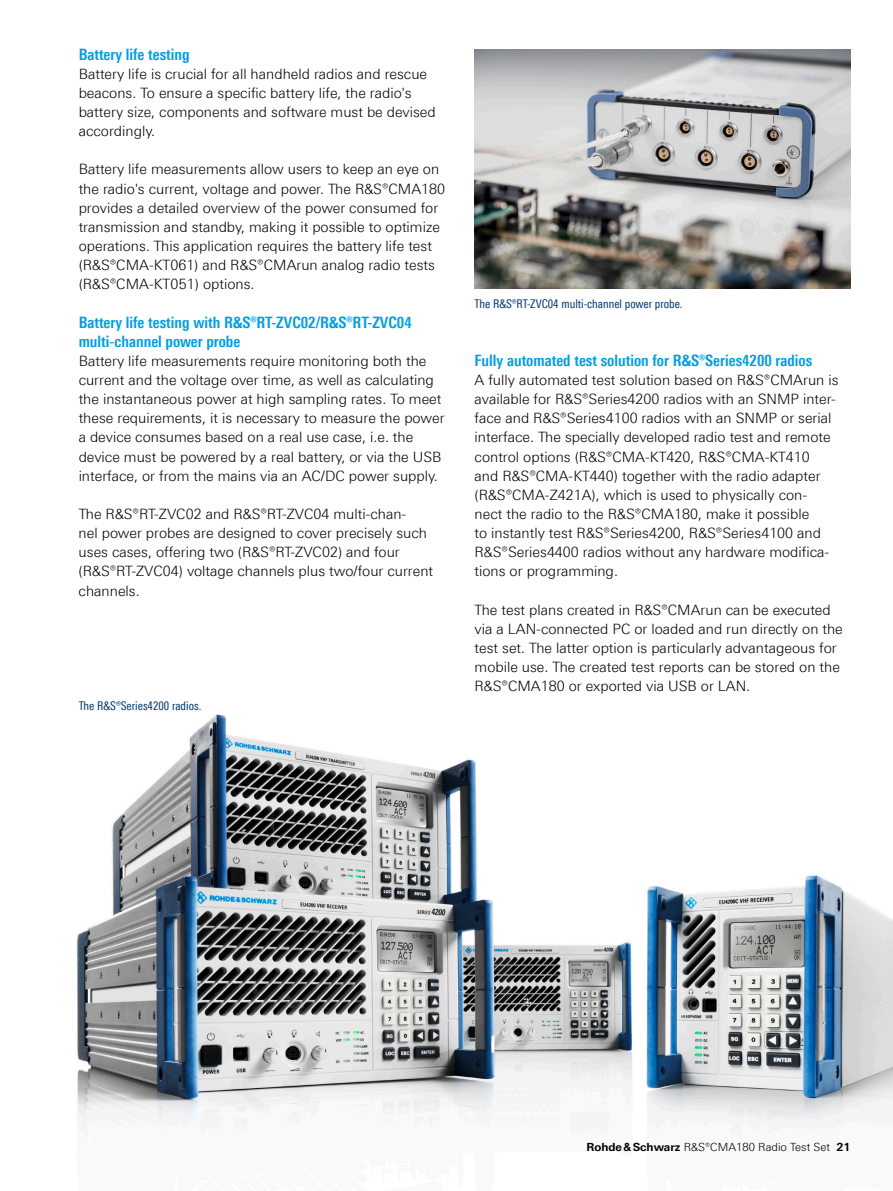
<style>
.page{position:relative;width:893px;height:1191px;background:#fff}
.page>*{position:absolute;margin:0;border:0;box-sizing:border-box;transform-origin:0 0}
.t1{font:700 15.75px/19.2px "Linotype Univers 620 Cn";color:#009ee3}
.t2{font:300 14.25px/19.2px "Linotype Univers 330";color:#000}
.t3{font:12px "Linotype Univers 420 Cn";color:#003872}
.t4{font:300 11.25px "Linotype Univers 330";color:#000}
.s1{font-family:"Linotype Univers 630";font-weight:700}
</style>
<div class="page">
<img style="left:77px;top:714px;width:816px;height:425px">
<img style="left:475px;top:49px;width:376px;height:240px">
<p class="t1" style="left:79px;top:44px;width:113px">Battery life testing</p>
<p class="t2" style="left:79px;top:64px;width:359px">Battery life is crucial for all handheld radios and rescue beacons. To ensure a specific battery life, the radio's battery size, components and software must be devised accordingly.</p>
<p class="t2" style="left:79px;top:160px;width:368px">Battery life measurements allow users to keep an eye on the radio's current, voltage and power. The R&amp;S®CMA180 provides a detailed overview of the power consumed for transmission and standby, making it possible to optimize operations. This application requires the battery life test (R&amp;S®CMA‑KT061) and R&amp;S®CMArun analog radio tests (R&amp;S®CMA‑KT051) options.</p>
<p class="t1" style="left:79px;top:312px;width:335px">Battery life testing with R&amp;S®RT-ZVC02/R&amp;S®RT‑ZVC04 multi‑channel power probe</p>
<p class="t2" style="left:79px;top:351px;width:367px">Battery life measurements require monitoring both the current and the voltage over time, as well as calculating the instantaneous power at high sampling rates. To meet these requirements, it is necessary to measure the power a device consumes based on a real use case, i.e. the device must be powered by a real battery, or via the USB interface, or from the mains via an AC/DC power supply.</p>
<p class="t2" style="left:79px;top:504px;width:356px">The R&amp;S®RT‑ZVC02 and R&amp;S®RT‑ZVC04 multi-chan‑<br>nel power probes are designed to cover precisely such uses cases, offering two (R&amp;S®RT‑ZVC02) and four (R&amp;S®RT‑ZVC04) voltage channels plus two/four current channels.</p>
<p class="t3" style="left:79px;top:699px;width:124px">The R&amp;S®Series4200 radios.</p>
<p class="t3" style="left:475px;top:297px;width:210px">The R&amp;S®RT‑ZVC04 multi-channel power probe.</p>
<p class="t1" style="left:475px;top:350px;width:339px">Fully automated test solution for R&amp;S®Series4200 radios</p>
<p class="t2" style="left:475px;top:370px;width:365px">A fully automated test solution based on R&amp;S®CMArun is available for R&amp;S®Series4200 radios with an SNMP inter‑ face and R&amp;S®Series4100 radios with an SNMP or serial interface. The specially developed radio test and remote control options (R&amp;S®CMA‑KT420, R&amp;S®CMA‑KT410<br>and R&amp;S®CMA‑KT440) together with the radio adapter (R&amp;S®CMA‑Z421A), which is used to physically con‑<br>nect the radio to the R&amp;S®CMA180, make it possible<br>to instantly test R&amp;S®Series4200, R&amp;S®Series4100 and R&amp;S®Series4400 radios without any hardware modifica‑ tions or programming.</p>
<p class="t2" style="left:475px;top:600px;width:370px">The test plans created in R&amp;S®CMArun can be executed via a LAN-connected PC or loaded and run directly on the test set. The latter option is particularly advantageous for mobile use. The created test reports can be stored on the R&amp;S®CMA180 or exported via USB or LAN.</p>
<p class="t4" style="left:586px;top:1140px;width:265px"><span class="s1">Rohde&amp;Schwarz</span> R&amp;S®CMA180 Radio Test Set <span class="s1">21</span></p>
</div>
